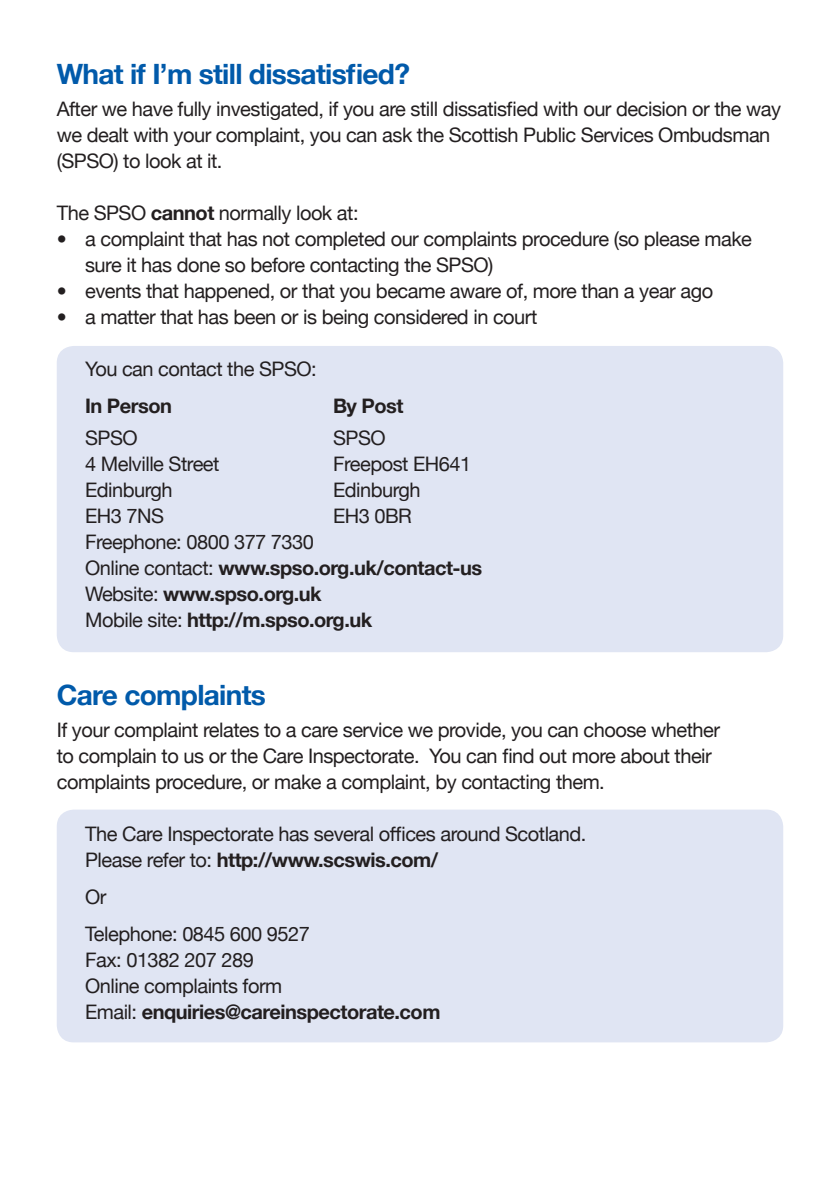
<style>
.page{position:relative;width:840px;height:1191px;background:#fff}
.page>*{position:absolute;margin:0;border:0;box-sizing:border-box;transform-origin:0 0}
.t1{font:700 28px "Helvetica Neue";letter-spacing:-.025em;color:#015aaa}
.t2{font:20px/26px "Helvetica Neue";letter-spacing:-.025em;color:#231f20}
.t3{font:700 20px "Helvetica Neue";letter-spacing:-.025em;color:#231f20}
.s1{font-weight:700}
.s2{font-weight:400}
</style>
<div class="page">
<div style="left:57px;top:809px;width:725px;height:233px;background:#e0e5f3;border-radius:17px"></div>
<div style="left:57px;top:346px;width:725px;height:306px;background:#e0e5f3;border-radius:17px"></div>
<p class="t1" style="left:57px;top:49px;width:354px">What if I’m still dissatisfied?</p>
<p class="t2" style="left:57px;top:94px;width:725px">After we have fully investigated, if you are still dissatisfied with our decision or the way we dealt with your complaint, you can ask the Scottish Public Services Ombudsman (SPSO) to look at it.</p>
<p class="t2" style="left:57px;top:198px;width:303px">The SPSO <span class="s1">cannot</span> normally look at:</p>
<p class="t2" style="left:85px;top:224px;width:668px;text-indent:-28px">• a complaint that has not completed our complaints procedure (so please make sure it has done so before contacting the SPSO)</p>
<p class="t2" style="left:57px;top:276px;width:657px">• events that happened, or that you became aware of, more than a year ago</p>
<p class="t2" style="left:57px;top:302px;width:482px">• a matter that has been or is being considered in court</p>
<p class="t2" style="left:85px;top:354px;width:233px">You can contact the SPSO:</p>
<p class="t3" style="left:85px;top:388px;width:88px">In Person</p>
<p class="t3" style="left:333px;top:388px;width:72px">By Post</p>
<p class="t2" style="left:85px;top:423px;width:54px">SPSO</p>
<p class="t2" style="left:333px;top:423px;width:54px">SPSO</p>
<p class="t2" style="left:85px;top:449px;width:136px">4 Melville Street</p>
<p class="t2" style="left:333px;top:449px;width:139px">Freepost EH641</p>
<p class="t2" style="left:85px;top:475px;width:89px">Edinburgh</p>
<p class="t2" style="left:333px;top:475px;width:89px">Edinburgh</p>
<p class="t2" style="left:85px;top:501px;width:80px">EH3 7NS</p>
<p class="t2" style="left:333px;top:501px;width:80px">EH3 0BR</p>
<p class="t2" style="left:85px;top:527px;width:230px">Freephone: 0800 377 7330</p>
<p class="t3" style="left:85px;top:549px;width:398px"><span class="s2">Online contact:</span> www.spso.org.uk/contact-us</p>
<p class="t3" style="left:85px;top:575px;width:238px"><span class="s2">Website:</span> www.spso.org.uk</p>
<p class="t3" style="left:85px;top:601px;width:288px"><span class="s2">Mobile site:</span> http://m.spso.org.uk</p>
<p class="t1" style="left:57px;top:669px;width:210px">Care complaints</p>
<p class="t2" style="left:57px;top:715px;width:664px">If your complaint relates to a care service we provide, you can choose whether to complain to us or the Care Inspectorate. You can find out more about their complaints procedure, or make a complaint, by contacting them.</p>
<p class="t2" style="left:85px;top:819px;width:502px">The Care Inspectorate has several offices around Scotland.<br>Please refer to: <span class="s1">http://www.scswis.com/</span></p>
<p class="t2" style="left:85px;top:882px;width:23px">Or</p>
<p class="t2" style="left:85px;top:919px;width:226px">Telephone: 0845 600 9527</p>
<p class="t2" style="left:85px;top:945px;width:170px">Fax: 01382 207 289</p>
<p class="t2" style="left:85px;top:971px;width:198px">Online complaints form</p>
<p class="t3" style="left:85px;top:994px;width:356px"><span class="s2">Email:</span> enquiries@careinspectorate.com</p>
</div>
